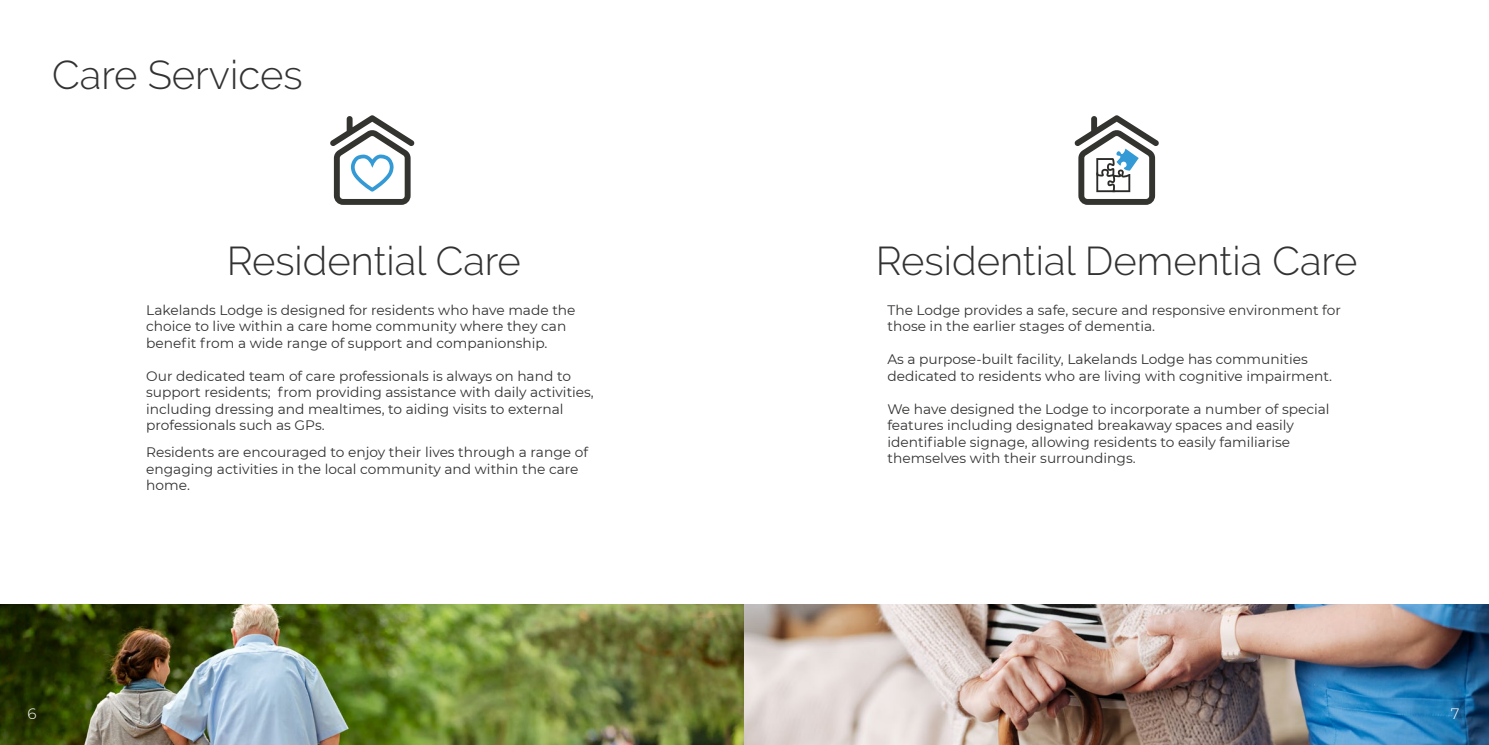
<style>
.page{position:relative;width:1489px;height:745px;background:#fff}
.page>*{position:absolute;margin:0;border:0;box-sizing:border-box;transform-origin:0 0}
.t1{font:300 40px "Raleway";color:#313231}
.t2{font:300 15px "Montserrat";color:#fff}
.t3{font:13.75px/16.5px "Montserrat";color:#313231}
.t4{font:13.75px/16.5px "Montserrat";color:#333332}
</style>
<div class="page">
<img style="left:0;top:604px;width:1488px;height:140px">
<svg style="left:330px;top:115px;width:84px;height:90px"></svg>
<svg style="left:1074px;top:115px;width:85px;height:90px"></svg>
<h1 class="t1" style="left:52px;top:60px;width:252px">Care Services</h1>
<h1 class="t1" style="left:227px;top:246px;width:295px">Residential Care</h1>
<h1 class="t1" style="left:875px;top:246px;width:483px">Residential Dementia Care</h1>
<p class="t4" style="left:887px;top:302px;width:455px">The Lodge provides a safe, secure and responsive environment for those in the earlier stages of dementia.</p>
<p class="t3" style="left:887px;top:351px;width:446px">As a purpose-built facility, Lakelands Lodge has communities dedicated to residents who are living with cognitive impairment.</p>
<p class="t4" style="left:887px;top:401px;width:444px">We have designed the Lodge to incorporate a number of special features including designated breakaway spaces and easily identifiable signage, allowing residents to easily familiarise themselves with their surroundings.</p>
<p class="t3" style="left:146px;top:302px;width:431px">Lakelands Lodge is designed for residents who have made the choice to live within a care home community where they can benefit from a wide range of support and companionship.</p>
<p class="t3" style="left:146px;top:368px;width:449px">Our dedicated team of care professionals is always on hand to support residents; from providing assistance with daily activities, including dressing and mealtimes, to aiding visits to external professionals such as GPs.</p>
<p class="t3" style="left:146px;top:444px;width:443px">Residents are encouraged to enjoy their lives through a range of engaging activities in the local community and within the care home.</p>
<p class="t2" style="left:27px;top:704px;width:11px">6</p>
<p class="t2" style="left:1450px;top:704px;width:10px">7</p>
</div>
